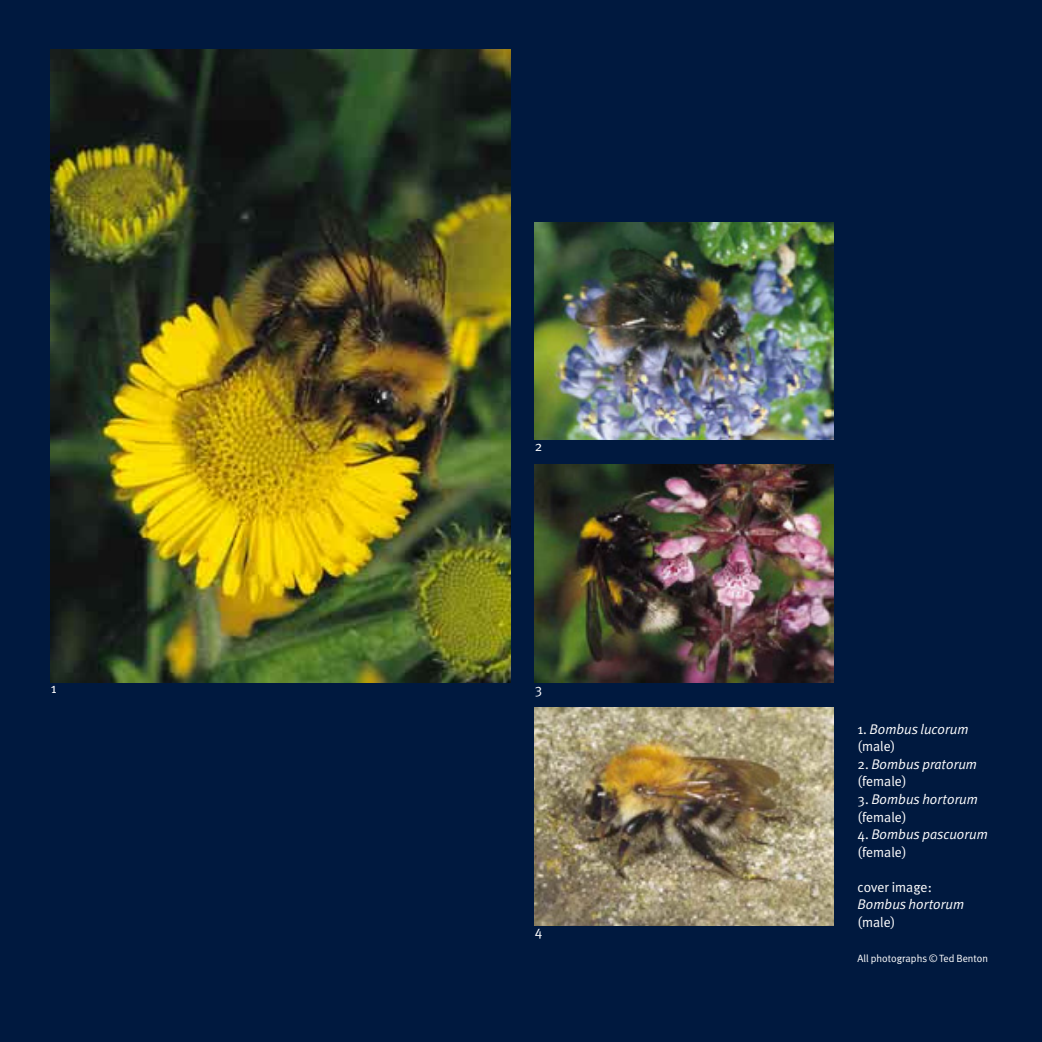
<style>
.page{position:relative;width:1042px;height:1042px;background:#fff}
.page>*{position:absolute;margin:0;border:0;box-sizing:border-box;transform-origin:0 0}
.t1{font:italic 14px/17.5px "Meta Plus Normal";color:#fff}
.t2{font:14px "Meta Plus Normal";color:#fff}
.t3{font:10.5px "Meta Plus Normal";color:#fff}
.s1{font-style:normal}
</style>
<div class="page">
<div style="left:0;top:0;width:1041px;height:1041px;background:#00193f"></div>
<img style="left:51px;top:50px;width:459px;height:632px">
<img style="left:535px;top:222px;width:298px;height:217px">
<img style="left:535px;top:465px;width:298px;height:217px">
<img style="left:535px;top:707px;width:298px;height:217px">
<p class="t2" style="left:535px;top:440px;width:9px">2</p>
<p class="t2" style="left:51px;top:682px;width:7px">1</p>
<p class="t2" style="left:535px;top:682px;width:9px">3</p>
<p class="t2" style="left:535px;top:925px;width:9px">4</p>
<p class="t1" style="left:857px;top:720px;width:112px"><span class="s1">1.</span> Bombus lucorum <span class="s1">(male)</span></p>
<p class="t1" style="left:857px;top:755px;width:121px"><span class="s1">2.</span> Bombus pratorum <span class="s1">(female)</span></p>
<p class="t1" style="left:857px;top:790px;width:122px"><span class="s1">3.</span> Bombus hortorum <span class="s1">(female)</span></p>
<p class="t1" style="left:857px;top:825px;width:132px"><span class="s1">4.</span> Bombus pascuorum <span class="s1">(female)</span></p>
<p class="t2" style="left:857px;top:880px;width:76px">cover image:</p>
<p class="t1" style="left:857px;top:895px;width:108px">Bombus hortorum</p>
<p class="t2" style="left:857px;top:915px;width:39px">(male)</p>
<p class="t3" style="left:857px;top:953px;width:132px">All photographs © Ted Benton</p>
</div>
